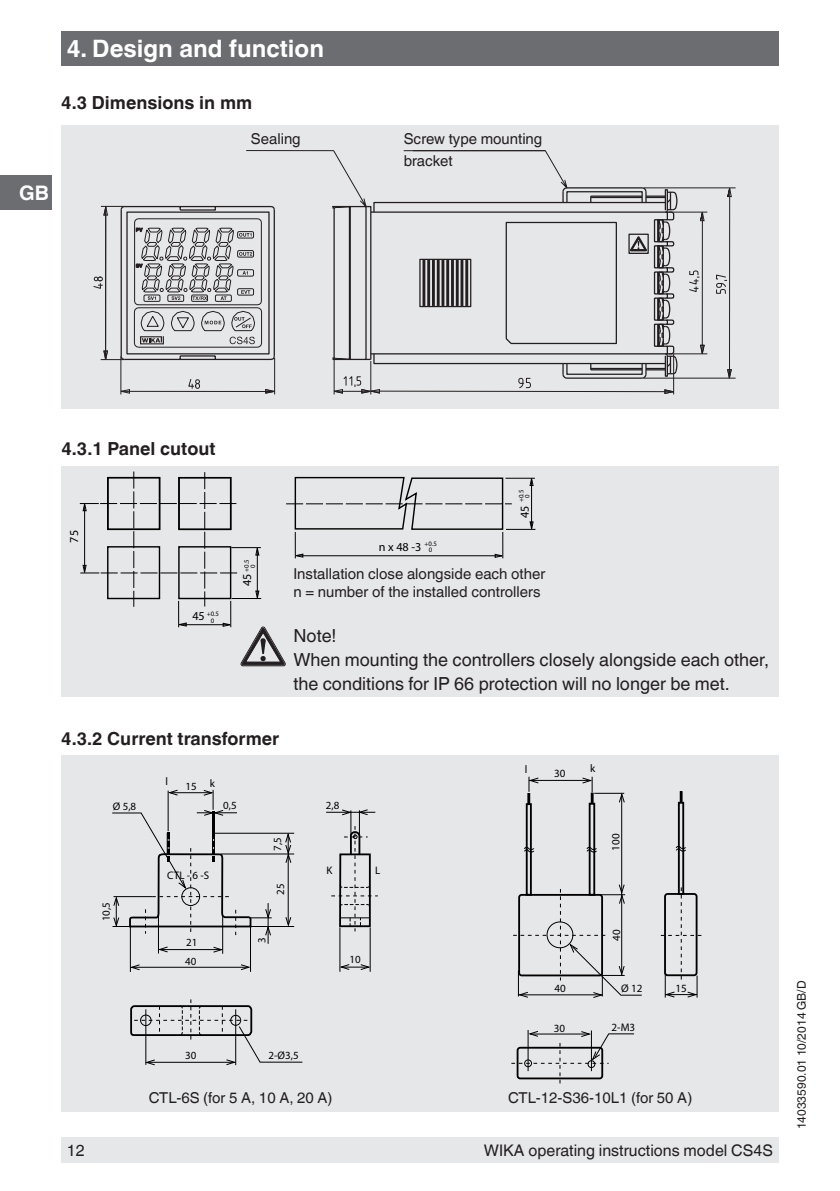
<style>
.page{position:relative;width:840px;height:1191px;background:#fff}
.page>*{position:absolute;margin:0;border:0;box-sizing:border-box;transform-origin:0 0}
.t1{font:700 24px "Helvetica World";color:#fff}
.t2{font:700 20px "Helvetica World";color:#fff}
.t3{font:18px/24px "Helvetica World";color:#231f20}
.t4{font:700 18px "Helvetica World";color:#231f20}
.t5{font:16px "Helvetica World";color:#231f20}
.t6{font:15px/22px "Helvetica World";color:#231f20}
.t7{font:12.2px "Myriad Pro";color:#000}
.t8{font:12px "Helvetica World";color:#231f20}
.t9{font:11px/18.6px "Myriad Pro";color:#000}
.t10{font:6.8px/6.2px "Myriad Pro";color:#000;text-align:center}
.s1{font-size:12.2px}
</style>
<div class="page">
<div style="left:61px;top:31px;width:717px;height:34px;background:#6c6d70"></div>
<div style="left:61px;top:1137px;width:717px;height:25px;background:#e6e7e9"></div>
<div style="left:0;top:176px;width:52px;height:34px;background:#6c6d70"></div>
<div style="left:61px;top:755px;width:717px;height:356px;background:#e6e7e9"></div>
<div style="left:62px;top:466px;width:716px;height:230px;background:#e6e7e9"></div>
<hr style="left:505px;top:529px;width:30px;height:1px;background:#000">
<hr style="left:250px;top:926px;width:44px;height:1px;background:#000">
<hr style="left:220px;top:853px;width:74px;height:1px;background:#000">
<hr style="left:214px;top:832px;width:80px;height:1px;background:#000">
<hr style="left:158px;top:914px;width:1px;height:39px;background:#000">
<hr style="left:222px;top:915px;width:1px;height:38px;background:#000">
<hr style="left:130px;top:926px;width:1px;height:46px;background:#000">
<hr style="left:250px;top:925px;width:1px;height:46px;background:#000">
<hr style="left:132px;top:966px;width:115px;height:1px;background:#000">
<hr style="left:160px;top:949px;width:61px;height:1px;background:#000">
<hr style="left:267px;top:903px;width:1px;height:40px;background:#000">
<hr style="left:287px;top:834px;width:1px;height:90px;background:#000">
<hr style="left:339px;top:927px;width:1px;height:44px;background:#000">
<hr style="left:369px;top:927px;width:1px;height:44px;background:#000">
<hr style="left:326px;top:812px;width:49px;height:1px;background:#000">
<svg style="left:285px;top:916px;width:7px;height:10px"></svg>
<svg style="left:339px;top:963px;width:32px;height:7px"></svg>
<svg style="left:284px;top:832px;width:8px;height:32px"></svg>
<svg style="left:331px;top:809px;width:46px;height:122px"></svg>
<svg style="left:159px;top:946px;width:10px;height:7px"></svg>
<svg style="left:212px;top:946px;width:12px;height:7px"></svg>
<svg style="left:240px;top:964px;width:10px;height:6px"></svg>
<svg style="left:129px;top:963px;width:12px;height:8px"></svg>
<svg style="left:130px;top:999px;width:173px;height:67px"></svg>
<svg style="left:112px;top:789px;width:159px;height:147px"></svg>
<div style="left:525px;top:803px;width:6px;height:92px;border:2px solid #000"></div>
<div style="left:588px;top:802px;width:7px;height:93px;border:2px solid #000"></div>
<hr style="left:594px;top:793px;width:30px;height:1px;background:#000">
<hr style="left:528px;top:780px;width:60px;height:1px;background:#000">
<hr style="left:621px;top:795px;width:1px;height:99px;background:#000">
<div style="left:677px;top:802px;width:6px;height:93px;border:2px solid #000"></div>
<svg style="left:679px;top:791px;width:3px;height:11px"></svg>
<svg style="left:524px;top:846px;width:10px;height:7px"></svg>
<svg style="left:586px;top:846px;width:11px;height:7px"></svg>
<svg style="left:675px;top:845px;width:11px;height:7px"></svg>
<svg style="left:581px;top:776px;width:12px;height:28px"></svg>
<svg style="left:527px;top:776px;width:12px;height:28px"></svg>
<svg style="left:617px;top:792px;width:8px;height:11px"></svg>
<svg style="left:660px;top:885px;width:41px;height:113px"></svg>
<svg style="left:513px;top:883px;width:129px;height:115px"></svg>
<svg style="left:511px;top:1030px;width:123px;height:53px"></svg>
<div style="left:524px;top:1059px;width:7px;height:8px;border:1px solid #000;border-radius:50%"></div>
<div style="left:587px;top:1060px;width:8px;height:8px;border:1px solid #000;border-radius:50%"></div>
<div style="left:61px;top:125px;width:717px;height:283px;background:#e6e7e9"></div>
<hr style="left:701px;top:212px;width:1px;height:141px;background:#231f20">
<hr style="left:668px;top:212px;width:39px;height:1px;background:#231f20">
<hr style="left:668px;top:353px;width:39px;height:1px;background:#231f20">
<hr style="left:728px;top:188px;width:1px;height:190px;background:#231f20">
<hr style="left:643px;top:187px;width:92px;height:1px;background:#231f20">
<hr style="left:643px;top:378px;width:92px;height:1px;background:#231f20">
<svg style="left:726px;top:187px;width:5px;height:11px"></svg>
<svg style="left:699px;top:211px;width:5px;height:11px"></svg>
<svg style="left:726px;top:368px;width:5px;height:11px"></svg>
<svg style="left:699px;top:344px;width:5px;height:10px"></svg>
<svg style="left:689px;top:270px;width:9px;height:22px"></svg>
<svg style="left:716px;top:274px;width:10px;height:20px"></svg>
<svg style="left:93px;top:150px;width:584px;height:244px"></svg>
<svg style="left:80px;top:471px;width:454px;height:195px"></svg>
<hr style="left:403px;top:150px;width:142px;height:1px;background:#231f20">
<h2 class="t2" style="left:19px;top:181px;width:31px">GB</h2>
<h1 class="t1" style="left:67px;top:34px;width:259px">4. Design and function</h1>
<p class="t4" style="left:61px;top:93px;width:192px">4.3 Dimensions in mm</p>
<p class="t6" style="left:251px;top:128px;width:51px">Sealing</p>
<p class="t6" style="left:403px;top:128px;width:140px">Screw type mounting bracket</p>
<p class="t4" style="left:62px;top:438px;width:155px">4.3.1 Panel cutout</p>
<p class="t7" style="left:67px;top:542px;width:14px;rotate:-90deg">75</p>
<p class="t10" style="left:192px;top:611px;width:28px"><span class="s1">45</span> +0.5</p>
<p class="t10" style="left:210px;top:617px;width:5px">0</p>
<p class="t10" style="left:243px;top:567px;width:10px;text-align:left;text-indent:-18px;rotate:-90deg"><span class="s1">45</span> +0.5<br>0</p>
<p class="t10" style="left:517px;top:502px;width:14px;rotate:-90deg">+0.5<br>0</p>
<p class="t10" style="left:424px;top:540px;width:14px">+0.5<br>0</p>
<p class="t7" style="left:378px;top:539px;width:44px">n x 48 -3</p>
<p class="t7" style="left:517px;top:518px;width:14px;rotate:-90deg">45</p>
<p class="t6" style="left:293px;top:564px;width:253px;line-height:18px">Installation close alongside each other n = number of the installed controllers</p>
<p class="t3" style="left:293px;top:623px;width:477px">Note!<br>When mounting the controllers closely alongside each other, the conditions for IP 66 protection will no longer be met.</p>
<p class="t9" style="left:552px;top:653px;width:13px">30</p>
<p class="t9" style="left:636px;top:653px;width:32px">2-Ø3,5</p>
<p class="t4" style="left:61px;top:728px;width:219px">4.3.2 Current transformer</p>
<p class="t9" style="left:165px;top:772px;width:4px">l</p>
<p class="t9" style="left:210px;top:773px;width:7px">k</p>
<p class="t9" style="left:185px;top:776px;width:13px">15</p>
<p class="t9" style="left:113px;top:796px;width:25px">Ø 5,8</p>
<p class="t9" style="left:223px;top:795px;width:15px">0,5</p>
<p class="t9" style="left:96px;top:921px;width:21px;rotate:-90deg">01 ,5</p>
<p class="t9" style="left:167px;top:865px;width:43px">CTL - 6 -S</p>
<p class="t9" style="left:268px;top:851px;width:15px;rotate:-90deg">7,5</p>
<p class="t9" style="left:271px;top:894px;width:13px;rotate:-90deg">25</p>
<p class="t9" style="left:185px;top:933px;width:14px">21<br>40</p>
<p class="t9" style="left:252px;top:942px;width:7px;rotate:-90deg">3</p>
<p class="t9" style="left:325px;top:796px;width:15px">2,8</p>
<p class="t9" style="left:326px;top:861px;width:7px">K</p>
<p class="t9" style="left:375px;top:861px;width:7px">L</p>
<p class="t9" style="left:349px;top:949px;width:13px">10</p>
<p class="t9" style="left:524px;top:759px;width:4px">l</p>
<p class="t9" style="left:589px;top:759px;width:7px">k</p>
<p class="t9" style="left:554px;top:763px;width:13px">30</p>
<p class="t9" style="left:606px;top:850px;width:19px;rotate:-90deg">100</p>
<p class="t9" style="left:606px;top:940px;width:13px;rotate:-90deg">40</p>
<p class="t9" style="left:554px;top:978px;width:13px">40</p>
<p class="t9" style="left:621px;top:978px;width:23px">Ø 12</p>
<p class="t9" style="left:675px;top:978px;width:13px">15</p>
<p class="t9" style="left:553px;top:1018px;width:13px">30</p>
<p class="t9" style="left:611px;top:1017px;width:25px">2-M3</p>
<p class="t9" style="left:185px;top:1045px;width:13px">30</p>
<p class="t9" style="left:268px;top:1045px;width:32px">2-Ø3,5</p>
<p class="t6" style="left:149px;top:1087px;width:185px">CTL-6S (for 5 A, 10 A, 20 A)</p>
<p class="t6" style="left:507px;top:1087px;width:186px">CTL-12-S36-10L1 (for 50 A)</p>
<p class="t5" style="left:67px;top:1140px;width:19px">12</p>
<p class="t5" style="left:483px;top:1140px;width:290px">WIKA operating instructions model CS4S</p>
<p class="t8" style="left:794px;top:1129px;width:150px;rotate:-90deg">14033590.01 10/2014 GB/D</p>
</div>
